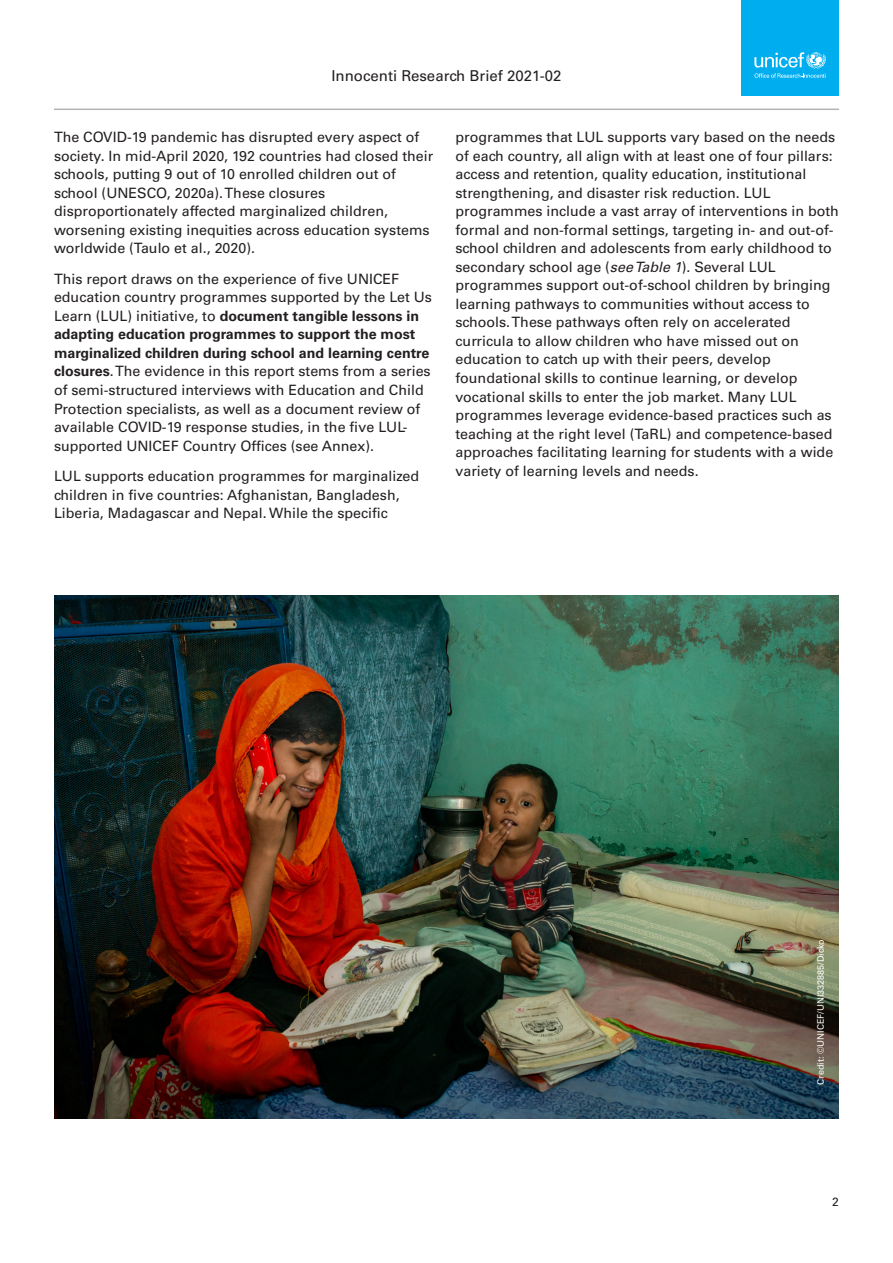
<style>
.page{position:relative;width:893px;height:1263px;background:#fff}
.page>*{position:absolute;margin:0;border:0;box-sizing:border-box;transform-origin:0 0}
.t1{font:15px "Univers LT Std";color:#231f20}
.Main_Body{font:14.25px/18.5px "Univers LT Std";color:#231f20}
.t2{font:12px "Univers LT Std";color:#231f20}
.Body{font:9px "Univers LT Std";color:#fff}
.s1{font-weight:700}
.s2{font-style:italic}
</style>
<div class="page">
<div style="left:741px;top:0;width:98px;height:96px;background:#00aeef"></div>
<svg style="left:754px;top:52px;width:72px;height:26px"></svg>
<hr style="left:54px;top:109px;width:785px;height:1px;background:#b2b3b7">
<img style="left:54px;top:595px;width:785px;height:523px">
<p class="t1" style="left:331px;top:67px;width:232px">Innocenti Research Brief 2021-02</p>
<p class="Main_Body" style="left:54px;top:128px;width:381px">The COVID-19 pandemic has disrupted every aspect of society. In mid-April 2020, 192 countries had closed their schools, putting 9 out of 10 enrolled children out of school (UNESCO, 2020a). These closures disproportionately affected marginalized children, worsening existing inequities across education systems worldwide (Taulo et al., 2020).</p>
<p class="Main_Body" style="left:54px;top:270px;width:379px">This report draws on the experience of five UNICEF education country programmes supported by the Let Us Learn (LUL) initiative, to <span class="s1">document tangible lessons in adapting education programmes to support the most marginalized children during school and learning centre closures</span>. The evidence in this report stems from a series of semi-structured interviews with Education and Child Protection specialists, as well as a document review of available COVID-19 response studies, in the five LUL&shy;supported UNICEF Country Offices (see Annex).</p>
<p class="Main_Body" style="left:54px;top:467px;width:367px">LUL supports education programmes for marginalized children in five countries: Afghanistan, Bangladesh,<br>Liberia, Madagascar and Nepal. While the specific</p>
<p class="Main_Body" style="left:455px;top:128px;width:385px">programmes that LUL supports vary based on the needs of each country, all align with at least one of four pillars: access and retention, quality education, institutional strengthening, and disaster risk reduction. LUL programmes include a vast array of interventions in both formal and non-formal settings, targeting in- and out-of&shy;school children and adolescents from early childhood to secondary school age (<span class="s2">see Table 1</span>). Several LUL programmes support out-of-school children by bringing learning pathways to communities without access to schools. These pathways often rely on accelerated curricula to allow children who have missed out on education to catch up with their peers, develop foundational skills to continue learning, or develop vocational skills to enter the job market. Many LUL programmes leverage evidence-based practices such as teaching at the right level (TaRL) and competence-based approaches facilitating learning for students with a wide variety of learning levels and needs.</p>
<p class="Body" style="left:815px;top:1085px;width:147px;rotate:-90deg">Credit: ©UNICEF/UNI332885/Dicko</p>
<p class="t2" style="left:832px;top:1195px;width:8px">2</p>
</div>
